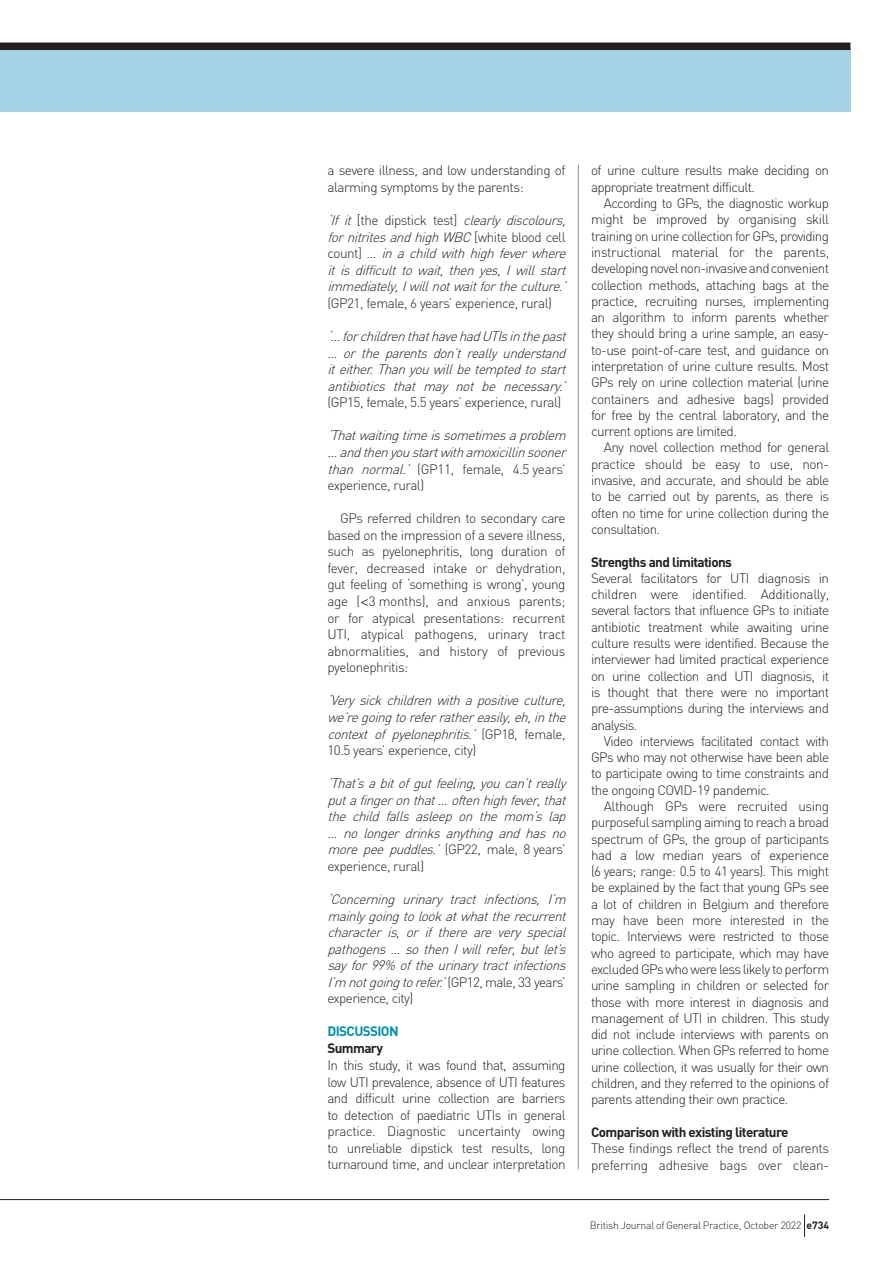
<style>
.page{position:relative;width:893px;height:1263px;background:#fff}
.page>*{position:absolute;margin:0;border:0;box-sizing:border-box;transform-origin:0 0}
.t1{font:300 13.5px/16.4px "DIN";letter-spacing:-.045em;color:#231f20;text-align:justify}
.t2{font:italic 300 13.5px/16.5px "DIN";color:#231f20}
.t3{font:700 13.5px "DIN";letter-spacing:-.045em;color:#231f20}
.t4{font:700 13.5px "DIN";letter-spacing:-.045em;color:#008fb3}
.t5{font:300 10.5px "DIN";letter-spacing:-.025em;color:#231f20}
.s1{font-style:normal}
.s2{font-family:"Helvetica"}
.s3{font-weight:700}
</style>
<div class="page">
<div style="left:0;top:48px;width:850px;height:64px;background:#a2d2e3"></div>
<div style="left:0;top:43px;width:850px;height:7px;background:#231f20"></div>
<hr style="left:578px;top:165px;width:1px;height:1004px;background:#939598">
<hr style="left:0;top:1199px;width:829px;height:1px;background:#231f20">
<svg style="left:804px;top:1214px;width:1px;height:23px"></svg>
<p class="t1" style="left:327px;top:162px;width:240px">a severe illness, and low understanding of alarming symptoms by the parents:</p>
<p class="t2" style="left:327px;top:212px;width:244px">‘If it <span class="s1">[ t h e d i p s t i c k t e s t ]</span> clearly discolours, fornitritesandhighWBC<span class="s1">[w h i t e b lo o d c e l l c o u n t ]</span> … inachildwithhighfeverwhere it is difficult to wait, then yes, I will start immediately,Iwillnotwaitfortheculture.’</p>
<p class="t1" style="left:327px;top:295px;width:226px">(GP21, female, 6 years’ experience, rural)</p>
<p class="t2" style="left:327px;top:328px;width:244px;text-align:justify">‘… forchildrenthathavehadUTIsinthepast … or the parents don’t really understand iteither.Thanyouwillbetemptedtostart antibiotics that may not be necessary.’</p>
<p class="t1" style="left:327px;top:394px;width:236px">(GP15, female, 5.5 years’ experience, rural)</p>
<p class="t2" style="left:327px;top:427px;width:244px">‘Thatwaitingtimeissometimesaproblem … andthenyoustartwithamoxicillinsooner than normal.’ <span class="s1">(GP11, female, 4.5 years’ experience, rural)</span></p>
<p class="t1" style="left:327px;top:510px;width:240px;text-indent:13px">GPs referred children to secondary care based on the impression of a severe illness, such as pyelonephritis, long duration of fever, decreased intake or dehydration, gut feeling of ‘something is wrong’, young age (<span class="s2">&lt;</span>3 months), and anxious parents; or for atypical presentations: recurrent UTI, atypical pathogens, urinary tract abnormalities, and history of previous pyelonephritis:</p>
<p class="t2" style="left:327px;top:692px;width:244px">‘Verysickchildrenwithapositiveculture, we’regoingtoreferrathereasily,eh,inthe context of pyelonephritis.’ <span class="s1">( G P 1 8 , f e m a l e , 10.5 years’ experience, city)</span></p>
<p class="t2" style="left:327px;top:775px;width:244px">‘That’sabitofgutfeeling,youcan’treally putafingeronthat… oftenhighfever,that the child falls asleep on the mom’s lap … no longer drinks anything and has no more pee puddles.’ <span class="s1">(GP22, male, 8 years’ experience, rural)</span></p>
<p class="t2" style="left:327px;top:891px;width:244px">‘Concerning urinary tract infections, I’m mainlygoingtolookatwhattherecurrent character is, or if there are very special pathogens… sothenIwillrefer,butlet’s sayfor99% oftheurinarytractinfections I’m notgoingtorefer.’<span class="s1">(GP12, male, 33 years’ experience, city)</span></p>
<p class="t4" style="left:327px;top:1022px;width:73px">DISCUSSION</p>
<p class="t3" style="left:327px;top:1040px;width:57px">Summary</p>
<p class="t1" style="left:327px;top:1057px;width:240px">In this study, it was found that, assuming low UTI prevalence, absence of UTI features and difficult urine collection are barriers to detection of paediatric UTIs in general practice. Diagnostic uncertainty owing to unreliable dipstick test results, long turnaround time, and unclear interpretation</p>
<p class="t1" style="left:591px;top:162px;width:240px">of urine culture results make deciding on appropriate treatment difficult.</p>
<p class="t1" style="left:591px;top:195px;width:240px;text-indent:13px">According to GPs, the diagnostic workup might be improved by organising skill training on urine collection for GPs, providing instructional material for the parents, developing novel non-invasive and convenient collection methods, attaching bags at the practice, recruiting nurses, implementing an algorithm to inform parents whether they should bring a urine sample, an easy&shy;to-use point-of-care test, and guidance on interpretation of urine culture results. Most GPs rely on urine collection material (urine containers and adhesive bags) provided for free by the central laboratory, and the current options are limited.</p>
<p class="t1" style="left:591px;top:439px;width:240px;text-indent:13px">Any novel collection method for general practice should be easy to use, non&shy;invasive, and accurate, and should be able to be carried out by parents, as there is often no time for urine collection during the consultation.</p>
<p class="t3" style="left:591px;top:553px;width:142px">Strengths and limitations</p>
<p class="t1" style="left:591px;top:570px;width:240px">Several facilitators for UTI diagnosis in children were identified. Additionally, several factors that influence GPs to initiate antibiotic treatment while awaiting urine culture results were identified. Because the interviewer had limited practical experience on urine collection and UTI diagnosis, it is thought that there were no important pre-assumptions during the interviews and analysis.</p>
<p class="t1" style="left:591px;top:733px;width:240px;text-indent:13px">Video interviews facilitated contact with GPs who may not otherwise have been able to participate owing to time constraints and the ongoing COVID-19 pandemic.</p>
<p class="t1" style="left:591px;top:798px;width:240px;text-indent:13px">Although GPs were recruited using purposeful sampling aiming to reach a broad spectrum of GPs, the group of participants had a low median years of experience (6 years; range: 0.5 to 41 years). This might be explained by the fact that young GPs see a lot of children in Belgium and therefore may have been more interested in the topic. Interviews were restricted to those who agreed to participate, which may have excluded GPs who were less likely to perform urine sampling in children or selected for those with more interest in diagnosis and management of UTI in children. This study did not include interviews with parents on urine collection. When GPs referred to home urine collection, it was usually for their own children, and they referred to the opinions of parents attending their own practice.</p>
<p class="t3" style="left:591px;top:1123px;width:199px">Comparison with existing literature</p>
<p class="t1" style="left:591px;top:1140px;width:240px">These findings reflect the trend of parents preferring adhesive bags over clean-</p>
<p class="t5" style="left:590px;top:1219px;width:241px">British Journal of General Practice, October 2022 <span class="s3">e734</span></p>
</div>
